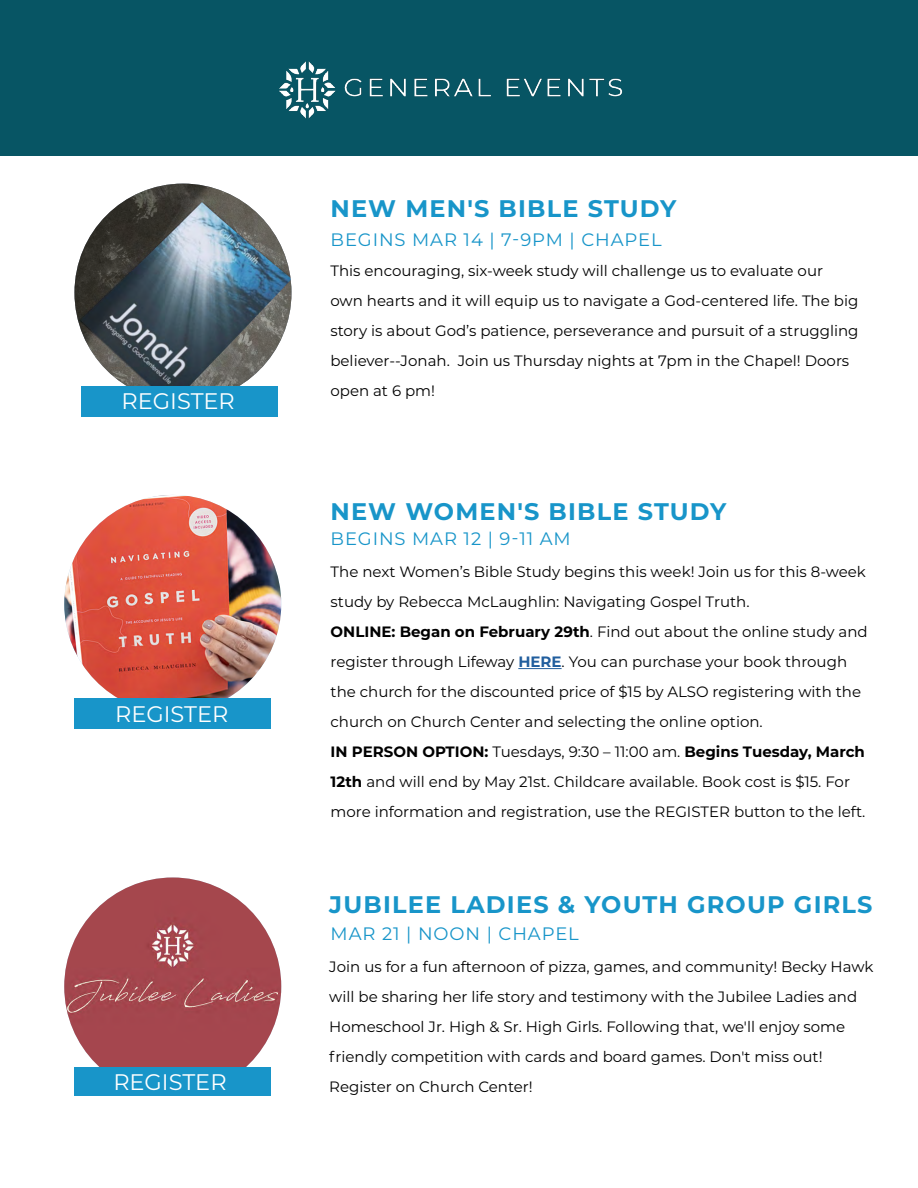
<style>
.page{position:relative;width:918px;height:1188px;background:#fff}
.page>*{position:absolute;margin:0;border:0;box-sizing:border-box;transform-origin:0 0}
.t1{font:700 24px "Montserrat";letter-spacing:.05em;color:#1895c9}
.t2{font:22.5px "Montserrat";color:#fff}
.t3{font:18px "Montserrat";letter-spacing:.05em;color:#1895c9}
.t4{font:15px/30px "Montserrat";color:#000}
.s1{font-weight:700}
.s2{font-weight:700;color:#215e9e}
</style>
<div class="page">
<div style="left:0;top:0;width:918px;height:156px;background:#075564"></div>
<img style="left:279px;top:61px;width:344px;height:58px">
<img style="left:64px;top:878px;width:217px;height:189px">
<div style="left:74px;top:1067px;width:197px;height:29px;background:#1895c9"></div>
<img style="left:64px;top:495px;width:217px;height:203px">
<hr style="left:518px;top:668px;width:44px;height:1px;background:#215e9e">
<div style="left:74px;top:698px;width:197px;height:30px;background:#1895c9"></div>
<img style="left:74px;top:184px;width:217px;height:202px">
<div style="left:81px;top:386px;width:197px;height:30px;background:#1895c9"></div>
<h2 class="t2" style="left:122px;top:385px;width:115px">REGISTER</h2>
<h2 class="t2" style="left:115px;top:699px;width:115px">REGISTER</h2>
<h2 class="t2" style="left:113px;top:1067px;width:115px">REGISTER</h2>
<h1 class="t1" style="left:331px;top:191px;width:347px">NEW MEN'S BIBLE STUDY</h1>
<p class="t3" style="left:331px;top:227px;width:333px">BEGINS MAR 14 | 7-9PM | CHAPEL</p>
<p class="t4" style="left:330px;top:255px;width:530px">This encouraging, six-week study will challenge us to evaluate our own hearts and it will equip us to navigate a God-centered life. The big story is about God’s patience, perseverance and pursuit of a struggling believer--Jonah. Join us Thursday nights at 7pm in the Chapel! Doors open at 6 pm!</p>
<h1 class="t1" style="left:331px;top:494px;width:397px">NEW WOMEN'S BIBLE STUDY</h1>
<p class="t3" style="left:331px;top:527px;width:242px">BEGINS MAR 12 | 9-11 AM</p>
<p class="t4" style="left:331px;top:556px;width:539px">The next Women’s Bible Study begins this week! Join us for this 8-week study by Rebecca McLaughlin: Navigating Gospel Truth.<br><span class="s1">ONLINE: Began on February 29th</span>. Find out about the online study and register through Lifeway <span class="s2">HERE</span>. You can purchase your book through the church for the discounted price of $15 by ALSO registering with the church on Church Center and selecting the online option.<br><span class="s1">IN PERSON OPTION:</span> Tuesdays, 9:30 – 11:00 am. <span class="s1">Begins Tuesday, March 12th</span> and will end by May 21st. Childcare available. Book cost is $15. For more information and registration, use the REGISTER button to the left.</p>
<h1 class="t1" style="left:329px;top:887px;width:545px">JUBILEE LADIES &amp; YOUTH GROUP GIRLS</h1>
<p class="t3" style="left:331px;top:922px;width:250px">MAR 21 | NOON | CHAPEL</p>
<p class="t4" style="left:329px;top:951px;width:546px">Join us for a fun afternoon of pizza, games, and community! Becky Hawk will be sharing her life story and testimony with the Jubilee Ladies and Homeschool Jr. High &amp; Sr. High Girls. Following that, we'll enjoy some friendly competition with cards and board games. Don't miss out!<br>Register on Church Center!</p>
</div>
